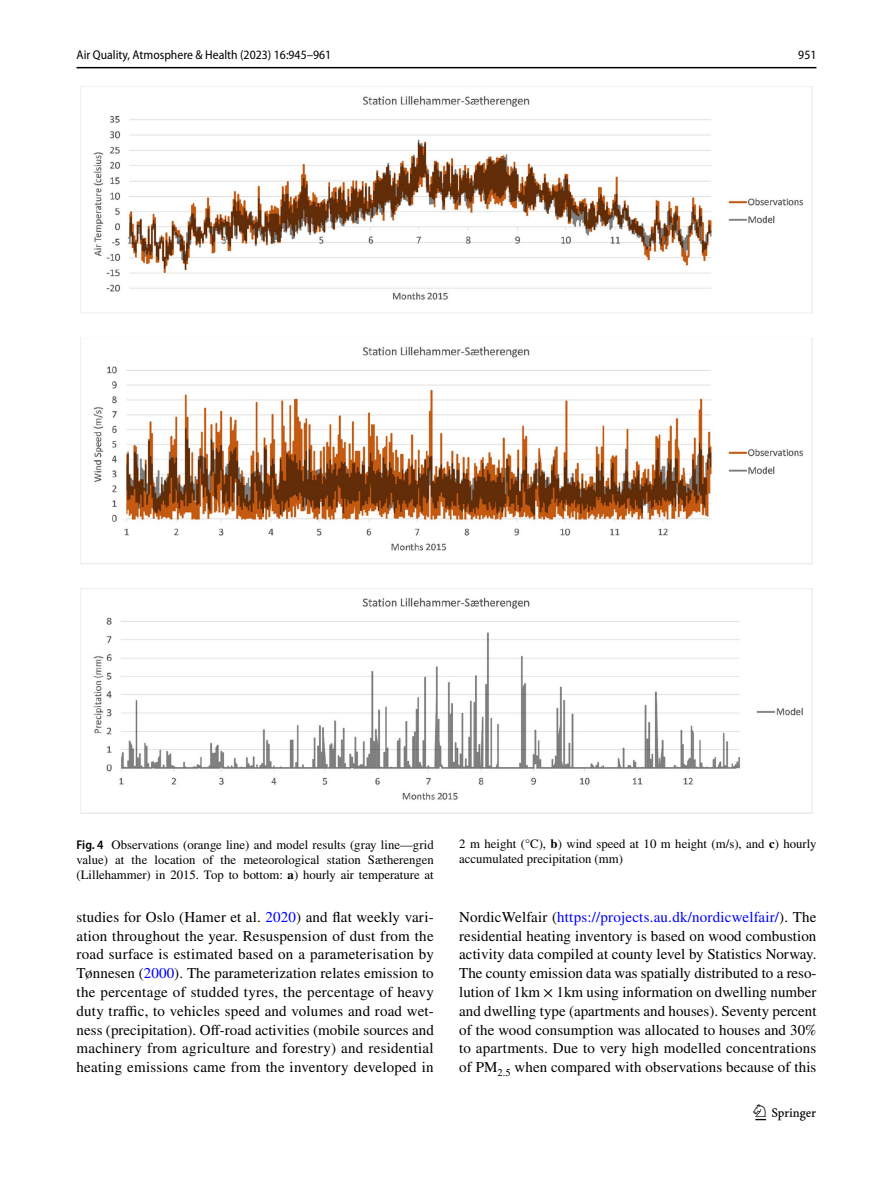
<style>
.page{position:relative;width:893px;height:1187px;background:#fff}
.page>*{position:absolute;margin:0;border:0;box-sizing:border-box;transform-origin:0 0}
.t1{font:22.5px "Springnew Regular 3";color:#000}
.t2{font:15px/18.8px "STIX";letter-spacing:.015em;color:#000;text-align:justify}
.t3{font:12.75px/15px "STIX";color:#000;text-align:justify}
.t4{font:semi-condensed 12.75px "Myriad Pro";color:#000}
.s1{font-family:"Myriad Pro";font-weight:600;font-stretch:semi-condensed}
.s2{font-weight:700}
.s3{color:#00f}
</style>
<div class="page">
<hr style="left:77px;top:67px;width:739px;height:1px;background:#000">
<img style="left:81px;top:87px;width:731px;height:726px">
<p class="t4" style="left:77px;top:48px;width:256px">Air Quality, Atmosphere &amp; Health (2023) 16:945–961</p>
<p class="t4" style="left:798px;top:48px;width:20px">951</p>
<p class="t3" style="left:77px;top:837px;width:359px"><span class="s1">Fig. 4</span> Observations (orange line) and model results (gray line—grid value) at the location of the meteorological station Sætherengen (Lillehammer) in 2015. Top to bottom: <span class="s2">a</span>) hourly air temperature at</p>
<p class="t3" style="left:459px;top:837px;width:359px">2 m height (°C), <span class="s2">b</span>) wind speed at 10 m height (m/s), and <span class="s2">c</span>) hourly accumulated precipitation (mm)</p>
<p class="t2" style="left:77px;top:908px;width:359px">studies for Oslo (Hamer et al. <span class="s3">2020</span>) and flat weekly vari&shy;ation throughout the year. Resuspension of dust from the road surface is estimated based on a parameterisation by Tønnesen (<span class="s3">2000</span>). The parameterization relates emission to the percentage of studded tyres, the percentage of heavy duty traffic, to vehicles speed and volumes and road wet&shy;ness (precipitation). Off-road activities (mobile sources and machinery from agriculture and forestry) and residential heating emissions came from the inventory developed in</p>
<p class="t2" style="left:459px;top:908px;width:359px">NordicWelfair (<span class="s3">https://projects.au.dk/nordicwelfair/</span>). The residential heating inventory is based on wood combustion activity data compiled at county level by Statistics Norway.<br>The county emission data was spatially distributed to a reso&shy;lution of 1km × 1km using information on dwelling number and dwelling type (apartments and houses). Seventy percent of the wood consumption was allocated to houses and 30% to apartments. Due to very high modelled concentrations of PM<sub>2.5</sub> when compared with observations because of this</p>
<h1 class="t1" style="left:755px;top:1104px;width:62px">1 3</h1>
</div>
